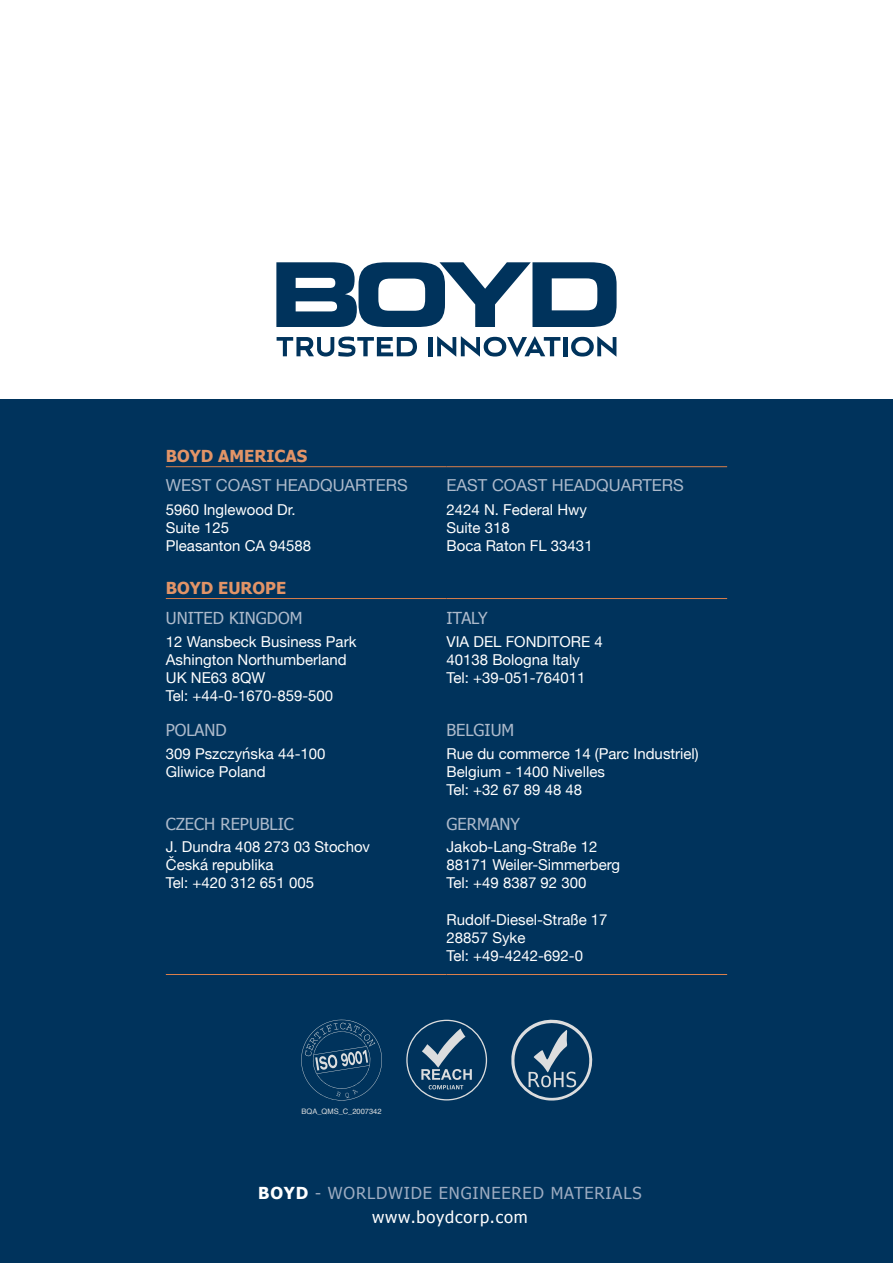
<style>
.page{position:relative;width:893px;height:1263px;background:#fff}
.page>*{position:absolute;margin:0;border:0;box-sizing:border-box;transform-origin:0 0}
.t1{font:16.5px "Tahoma";color:#adbacb}
.t2{font:16.5px/24px "Tahoma";letter-spacing:.05em;color:#9dacc1;text-align:center}
.t3{font:16.5px "Helvetica Neue";color:#adbacb}
.t4{font:700 16.5px "Tahoma";color:#e29467}
.t5{font:15px/18px "Helvetica Neue";color:#fff}
.t6{font:7.5px "Helvetica";color:#dcddde}
.s1{font-weight:700;color:#fff}
.s2{color:#fff}
</style>
<div class="page">
<div style="left:0;top:400px;width:893px;height:863px;background:#00335c"></div>
<svg style="left:301px;top:1019px;width:81px;height:82px"></svg>
<svg style="left:406px;top:1020px;width:81px;height:80px"></svg>
<svg style="left:511px;top:1019px;width:82px;height:81px"></svg>
<hr style="left:429px;top:337px;width:4px;height:19px;background:#00335c">
<div style="left:563px;top:337px;width:5px;height:19px;background:#00335c"></div>
<svg style="left:571px;top:336px;width:45px;height:21px"></svg>
<svg style="left:437px;top:336px;width:123px;height:21px"></svg>
<svg style="left:277px;top:336px;width:140px;height:21px"></svg>
<svg style="left:276px;top:262px;width:341px;height:65px"></svg>
<hr style="left:166px;top:466px;width:280px;height:1px;background:#db7f4b">
<hr style="left:446px;top:466px;width:281px;height:1px;background:#db7f4b">
<hr style="left:166px;top:598px;width:280px;height:1px;background:#db7f4b">
<hr style="left:446px;top:598px;width:281px;height:1px;background:#db7f4b">
<hr style="left:166px;top:974px;width:280px;height:1px;background:#db7f4b">
<hr style="left:446px;top:974px;width:281px;height:1px;background:#db7f4b">
<p class="t4" style="left:166px;top:445px;width:143px">BOYD AMERICAS</p>
<p class="t3" style="left:166px;top:473px;width:244px">WEST COAST HEADQUARTERS</p>
<p class="t3" style="left:446px;top:473px;width:239px">EAST COAST HEADQUARTERS</p>
<p class="t5" style="left:166px;top:501px;width:147px">5960 Inglewood Dr.<br>Suite 125<br>Pleasanton CA 94588</p>
<p class="t5" style="left:446px;top:501px;width:148px">2424 N. Federal Hwy<br>Suite 318<br>Boca Raton FL 33431</p>
<p class="t4" style="left:166px;top:576px;width:122px">BOYD EUROPE</p>
<p class="t1" style="left:166px;top:607px;width:138px">UNITED KINGDOM</p>
<p class="t1" style="left:446px;top:607px;width:43px">ITALY</p>
<p class="t5" style="left:166px;top:633px;width:192px">12 Wansbeck Business Park<br>Ashington Northumberland<br>UK NE63 8QW<br>Tel: +44-0-1670-859-500</p>
<p class="t5" style="left:446px;top:633px;width:158px">VIA DEL FONDITORE 4<br>40138 Bologna Italy<br>Tel: +39-051-764011</p>
<p class="t1" style="left:166px;top:719px;width:62px">POLAND</p>
<p class="t1" style="left:446px;top:719px;width:69px">BELGIUM</p>
<p class="t5" style="left:166px;top:745px;width:161px">309 Pszczyńska 44-100<br>Gliwice Poland</p>
<p class="t5" style="left:446px;top:745px;width:254px">Rue du commerce 14 (Parc Industriel)<br>Belgium - 1400 Nivelles<br>Tel: +32 67 89 48 48</p>
<p class="t1" style="left:166px;top:812px;width:130px">CZECH REPUBLIC</p>
<p class="t1" style="left:446px;top:812px;width:75px">GERMANY</p>
<p class="t5" style="left:166px;top:839px;width:206px">J. Dundra 408 273 03 Stochov<br>Česká republika<br>Tel: +420 312 651 005</p>
<p class="t5" style="left:446px;top:839px;width:175px">Jakob-Lang-Straße 12<br>88171 Weiler-Simmerberg<br>Tel: +49 8387 92 300</p>
<p class="t5" style="left:446px;top:911px;width:163px">Rudolf-Diesel-Straße 17<br>28857 Syke<br>Tel: +49-4242-692-0</p>
<p class="t6" style="left:302px;top:1105px;width:82px">BQA_QMS_C_2007342</p>
<p class="t2" style="left:258px;top:1180px;width:385px"><span class="s1">BOYD</span> - WORLDWIDE ENGINEERED MATERIALS <span class="s2">www.boydcorp.com</span></p>
</div>
